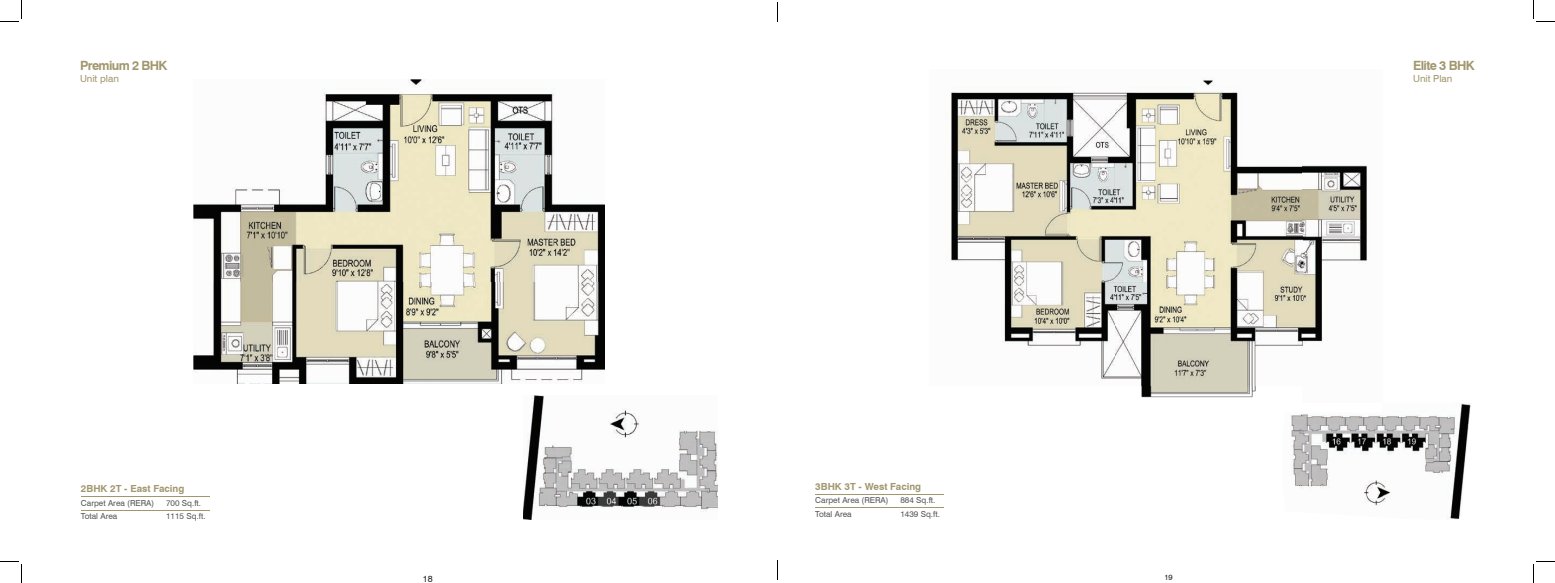
<style>
.page{position:relative;width:1555px;height:583px;background:#fff}
.page>*{position:absolute;margin:0;border:0;box-sizing:border-box;transform-origin:0 0}
.t1{font:700 12.75px "Swiss 721 BT";letter-spacing:-.05em;color:#a0976e}
.t2{font:700 9.75px "Swiss 721 BT";color:#a0976e}
.t3{font:9.75px "Swiss 721 BT";color:#a0976e}
.t4{font:9px "Swiss 721 BT";color:#231f20}
.t5{font:8.25px "Swiss 721 BT";color:#57585a}
.t6{font:7.65px "Swiss 721 BT";color:#231f20}
</style>
<div class="page">
<svg style="left:777px;top:2px;width:1px;height:20px"></svg>
<svg style="left:777px;top:560px;width:1px;height:20px"></svg>
<svg style="left:0;top:0;width:22px;height:22px"></svg>
<svg style="left:0;top:561px;width:22px;height:22px"></svg>
<svg style="left:1533px;top:0;width:22px;height:22px"></svg>
<svg style="left:1533px;top:561px;width:22px;height:22px"></svg>
<img style="left:194px;top:80px;width:411px;height:303px">
<img style="left:523px;top:396px;width:195px;height:123px">
<hr style="left:81px;top:497px;width:128px;height:1px;background:#a0976e">
<hr style="left:81px;top:510px;width:128px;height:1px;background:#a0976e">
<hr style="left:815px;top:494px;width:128px;height:1px;background:#a0976e">
<hr style="left:815px;top:507px;width:128px;height:1px;background:#a0976e">
<img style="left:951px;top:79px;width:351px;height:319px">
<img style="left:1302px;top:165px;width:65px;height:181px">
<img style="left:1291px;top:403px;width:180px;height:117px">
<img style="left:1291px;top:403px;width:91px;height:9px">
<h1 class="t1" style="left:80px;top:58px;width:89px">Premium 2 BHK</h1>
<p class="t3" style="left:80px;top:72px;width:40px">Unit plan</p>
<p class="t2" style="left:81px;top:483px;width:105px">2BHK 2T - East Facing</p>
<p class="t5" style="left:81px;top:497px;width:75px">Carpet Area (RERA)</p>
<p class="t5" style="left:166px;top:497px;width:37px">700 Sq.ft.</p>
<p class="t5" style="left:81px;top:511px;width:38px">Total Area</p>
<p class="t5" style="left:166px;top:511px;width:41px">1115 Sq.ft.</p>
<p class="t2" style="left:815px;top:480px;width:107px">3BHK 3T - West Facing</p>
<p class="t5" style="left:815px;top:495px;width:75px">Carpet Area (RERA)</p>
<p class="t5" style="left:900px;top:495px;width:37px">884 Sq.ft.</p>
<p class="t5" style="left:815px;top:508px;width:38px">Total Area</p>
<p class="t5" style="left:900px;top:508px;width:41px">1439 Sq.ft.</p>
<p class="t4" style="left:423px;top:573px;width:11px">18</p>
<p class="t6" style="left:1164px;top:573px;width:10px">19</p>
<h1 class="t1" style="left:1413px;top:58px;width:63px">Elite 3 BHK</h1>
<p class="t3" style="left:1413px;top:72px;width:41px">Unit Plan</p>
</div>
